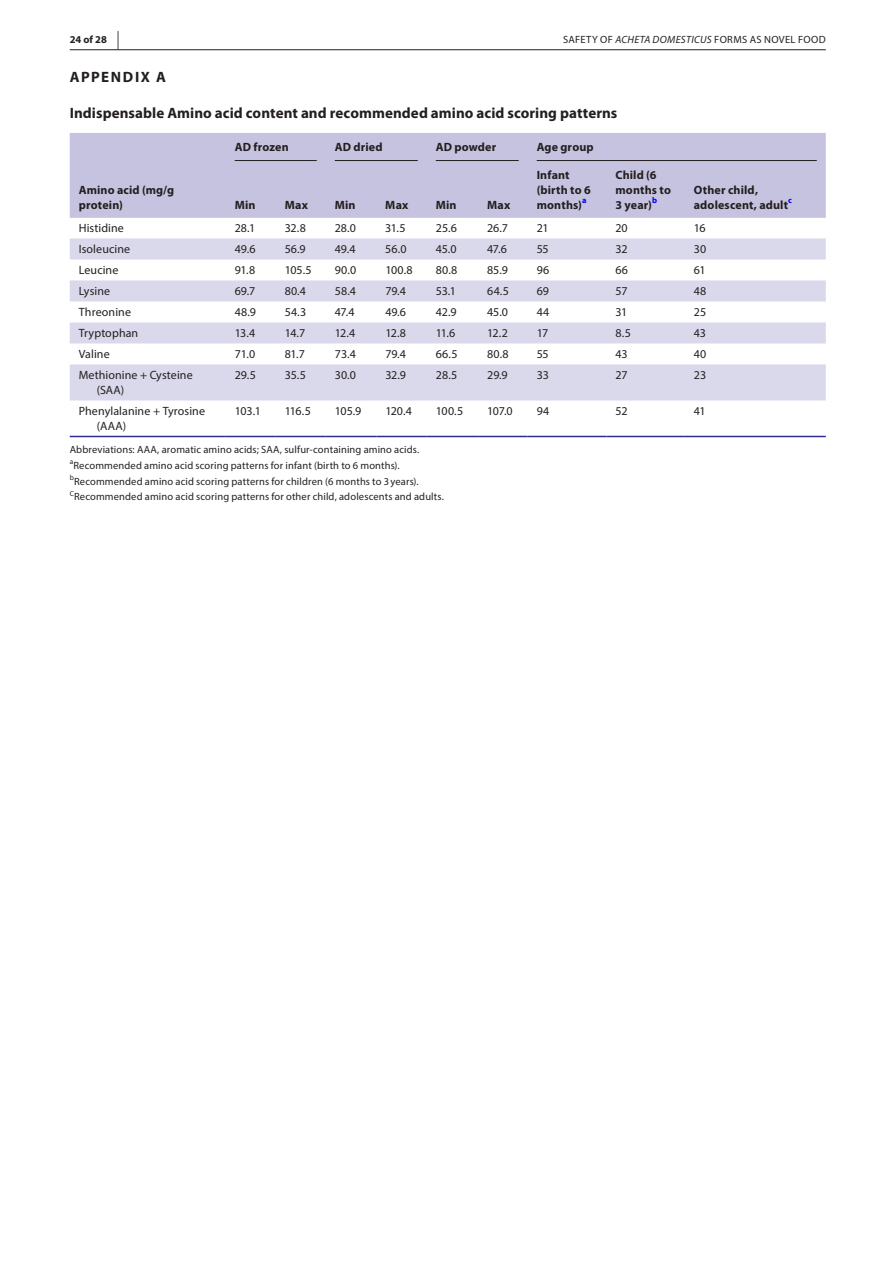
<style>
.page{position:relative;width:893px;height:1263px;background:#fff}
.page>*{position:absolute;margin:0;border:0;box-sizing:border-box;transform-origin:0 0}
.t1{font:700 15px "Myriad Pro";letter-spacing:.005em;color:#231f20}
.t2{font:700 15px "Myriad Pro";letter-spacing:.1em;color:#231f20}
.t3{font:12px/15px "Myriad Pro";letter-spacing:.005em;color:#231f20}
.t4{font:700 12px/15px "Myriad Pro";letter-spacing:.01em;color:#231f20}
.t5{font:10.5px/15.8px "Myriad Pro";letter-spacing:.015em;color:#231f20}
.t6{font:10.5px "Myriad Pro";letter-spacing:.04em;color:#231f20}
.t7{font:700 10.5px "Myriad Pro";color:#231f20}
.s1{font-size:18.6px}
.s2{font-style:italic}
</style>
<div class="page">
<hr style="left:70px;top:49px;width:756px;height:1px;background:#231f20">
<div style="left:70px;top:133px;width:756px;height:85px;background:#c5c3df"></div>
<svg style="left:70px;top:238px;width:756px;height:162px;fill:#dad8eb"></svg>
<hr style="left:70px;top:436px;width:156px;height:1px;background:#2e2e8d">
<hr style="left:226px;top:436px;width:50px;height:1px;background:#2e2e8d">
<hr style="left:276px;top:436px;width:50px;height:1px;background:#2e2e8d">
<hr style="left:326px;top:436px;width:50px;height:1px;background:#2e2e8d">
<hr style="left:376px;top:436px;width:51px;height:1px;background:#2e2e8d">
<hr style="left:427px;top:436px;width:51px;height:1px;background:#2e2e8d">
<hr style="left:478px;top:436px;width:50px;height:1px;background:#2e2e8d">
<hr style="left:528px;top:436px;width:78px;height:1px;background:#2e2e8d">
<hr style="left:606px;top:436px;width:79px;height:1px;background:#2e2e8d">
<hr style="left:685px;top:436px;width:141px;height:1px;background:#2e2e8d">
<hr style="left:235px;top:160px;width:82px;height:1px;background:#231f20">
<hr style="left:335px;top:160px;width:83px;height:1px;background:#231f20">
<hr style="left:436px;top:160px;width:83px;height:1px;background:#231f20">
<hr style="left:537px;top:160px;width:280px;height:1px;background:#231f20">
<p class="t7" style="left:70px;top:32px;width:51px">24 of 28 <span class="s1">|</span></p>
<p class="t6" style="left:563px;top:33px;width:264px">SAFETY OF <span class="s2">ACHETA DOMESTICUS</span> FORMS AS NOVEL FOOD</p>
<p class="t2" style="left:70px;top:67px;width:98px">APPENDIX A</p>
<p class="t1" style="left:70px;top:103px;width:549px">Indispensable Amino acid content and recommended amino acid scoring patterns</p>
<p class="t4" style="left:79px;top:182px;width:97px">Amino acid (mg/g protein)</p>
<p class="t4" style="left:235px;top:139px;width:56px">AD frozen</p>
<p class="t4" style="left:335px;top:139px;width:49px">AD dried</p>
<p class="t4" style="left:436px;top:139px;width:62px">AD powder</p>
<p class="t4" style="left:537px;top:139px;width:59px">Age group</p>
<p class="t4" style="left:235px;top:197px;width:22px">Min</p>
<p class="t4" style="left:285px;top:197px;width:25px">Max</p>
<p class="t4" style="left:335px;top:197px;width:22px">Min</p>
<p class="t4" style="left:385px;top:197px;width:25px">Max</p>
<p class="t4" style="left:436px;top:197px;width:22px">Min</p>
<p class="t4" style="left:487px;top:197px;width:25px">Max</p>
<p class="t4" style="left:537px;top:167px;width:56px">Infant (birth to 6 months)<sup>a</sup></p>
<p class="t4" style="left:615px;top:167px;width:57px">Child (6 months to<br>3 year)<sup>b</sup></p>
<p class="t4" style="left:694px;top:182px;width:100px">Other child, adolescent, adult<sup>c</sup></p>
<p class="t3" style="left:79px;top:221px;width:47px">Histidine</p>
<p class="t3" style="left:235px;top:221px;width:22px">28.1</p>
<p class="t3" style="left:285px;top:221px;width:23px">32.8</p>
<p class="t3" style="left:335px;top:221px;width:23px">28.0</p>
<p class="t3" style="left:385px;top:221px;width:22px">31.5</p>
<p class="t3" style="left:436px;top:221px;width:23px">25.6</p>
<p class="t3" style="left:487px;top:221px;width:22px">26.7</p>
<p class="t3" style="left:537px;top:221px;width:13px">21</p>
<p class="t3" style="left:615px;top:221px;width:14px">20</p>
<p class="t3" style="left:694px;top:221px;width:13px">16</p>
<p class="t3" style="left:79px;top:242px;width:53px">Isoleucine</p>
<p class="t3" style="left:235px;top:242px;width:22px">49.6</p>
<p class="t3" style="left:285px;top:242px;width:22px">56.9</p>
<p class="t3" style="left:335px;top:242px;width:22px">49.4</p>
<p class="t3" style="left:385px;top:242px;width:23px">56.0</p>
<p class="t3" style="left:436px;top:242px;width:22px">45.0</p>
<p class="t3" style="left:487px;top:242px;width:21px">47.6</p>
<p class="t3" style="left:537px;top:242px;width:14px">55</p>
<p class="t3" style="left:615px;top:242px;width:14px">32</p>
<p class="t3" style="left:694px;top:242px;width:14px">30</p>
<p class="t3" style="left:79px;top:263px;width:41px">Leucine</p>
<p class="t3" style="left:235px;top:263px;width:22px">91.8</p>
<p class="t3" style="left:285px;top:263px;width:28px">105.5</p>
<p class="t3" style="left:335px;top:263px;width:23px">90.0</p>
<p class="t3" style="left:385px;top:263px;width:29px">100.8</p>
<p class="t3" style="left:436px;top:263px;width:23px">80.8</p>
<p class="t3" style="left:487px;top:263px;width:22px">85.9</p>
<p class="t3" style="left:537px;top:263px;width:14px">96</p>
<p class="t3" style="left:615px;top:263px;width:14px">66</p>
<p class="t3" style="left:694px;top:263px;width:13px">61</p>
<p class="t3" style="left:79px;top:284px;width:33px">Lysine</p>
<p class="t3" style="left:235px;top:284px;width:22px">69.7</p>
<p class="t3" style="left:285px;top:284px;width:23px">80.4</p>
<p class="t3" style="left:335px;top:284px;width:23px">58.4</p>
<p class="t3" style="left:385px;top:284px;width:22px">79.4</p>
<p class="t3" style="left:436px;top:284px;width:22px">53.1</p>
<p class="t3" style="left:487px;top:284px;width:23px">64.5</p>
<p class="t3" style="left:537px;top:284px;width:14px">69</p>
<p class="t3" style="left:615px;top:284px;width:14px">57</p>
<p class="t3" style="left:694px;top:284px;width:14px">48</p>
<p class="t3" style="left:79px;top:305px;width:54px">Threonine</p>
<p class="t3" style="left:235px;top:305px;width:23px">48.9</p>
<p class="t3" style="left:285px;top:305px;width:23px">54.3</p>
<p class="t3" style="left:335px;top:305px;width:21px">47.4</p>
<p class="t3" style="left:385px;top:305px;width:22px">49.6</p>
<p class="t3" style="left:436px;top:305px;width:22px">42.9</p>
<p class="t3" style="left:487px;top:305px;width:22px">45.0</p>
<p class="t3" style="left:537px;top:305px;width:14px">44</p>
<p class="t3" style="left:615px;top:305px;width:13px">31</p>
<p class="t3" style="left:694px;top:305px;width:14px">25</p>
<p class="t3" style="left:79px;top:326px;width:61px">Tryptophan</p>
<p class="t3" style="left:235px;top:326px;width:22px">13.4</p>
<p class="t3" style="left:285px;top:326px;width:22px">14.7</p>
<p class="t3" style="left:335px;top:326px;width:22px">12.4</p>
<p class="t3" style="left:385px;top:326px;width:22px">12.8</p>
<p class="t3" style="left:436px;top:326px;width:21px">11.6</p>
<p class="t3" style="left:487px;top:326px;width:22px">12.2</p>
<p class="t3" style="left:537px;top:326px;width:13px">17</p>
<p class="t3" style="left:615px;top:326px;width:17px">8.5</p>
<p class="t3" style="left:694px;top:326px;width:14px">43</p>
<p class="t3" style="left:79px;top:347px;width:32px">Valine</p>
<p class="t3" style="left:235px;top:347px;width:22px">71.0</p>
<p class="t3" style="left:285px;top:347px;width:22px">81.7</p>
<p class="t3" style="left:335px;top:347px;width:23px">73.4</p>
<p class="t3" style="left:385px;top:347px;width:22px">79.4</p>
<p class="t3" style="left:436px;top:347px;width:23px">66.5</p>
<p class="t3" style="left:487px;top:347px;width:23px">80.8</p>
<p class="t3" style="left:537px;top:347px;width:14px">55</p>
<p class="t3" style="left:615px;top:347px;width:14px">43</p>
<p class="t3" style="left:694px;top:347px;width:14px">40</p>
<p class="t3" style="left:97px;top:368px;width:97px;text-indent:-18px">Methionine + Cysteine (SAA)</p>
<p class="t3" style="left:235px;top:368px;width:23px">29.5</p>
<p class="t3" style="left:285px;top:368px;width:23px">35.5</p>
<p class="t3" style="left:335px;top:368px;width:23px">30.0</p>
<p class="t3" style="left:385px;top:368px;width:22px">32.9</p>
<p class="t3" style="left:436px;top:368px;width:23px">28.5</p>
<p class="t3" style="left:487px;top:368px;width:22px">29.9</p>
<p class="t3" style="left:537px;top:368px;width:14px">33</p>
<p class="t3" style="left:616px;top:368px;width:14px">27</p>
<p class="t3" style="left:694px;top:368px;width:14px">23</p>
<p class="t3" style="left:97px;top:404px;width:110px;text-indent:-18px">Phenylalanine + Tyrosine (AAA)</p>
<p class="t3" style="left:235px;top:404px;width:27px">103.1</p>
<p class="t3" style="left:285px;top:404px;width:28px">116.5</p>
<p class="t3" style="left:335px;top:404px;width:28px">105.9</p>
<p class="t3" style="left:385px;top:404px;width:28px">120.4</p>
<p class="t3" style="left:436px;top:404px;width:29px">100.5</p>
<p class="t3" style="left:487px;top:404px;width:27px">107.0</p>
<p class="t3" style="left:537px;top:404px;width:14px">94</p>
<p class="t3" style="left:616px;top:404px;width:14px">52</p>
<p class="t3" style="left:694px;top:404px;width:13px">41</p>
<p class="t5" style="left:70px;top:441px;width:376px">Abbreviations: AAA, aromatic amino acids; SAA, sulfur-containing amino acids. <sup>a</sup>Recommended amino acid scoring patterns for infant (birth to 6 months). <sup>b</sup>Recommended amino acid scoring patterns for children (6 months to 3years).<br><sup>C</sup>Recommended amino acid scoring patterns for other child, adolescents and adults.</p>
</div>
